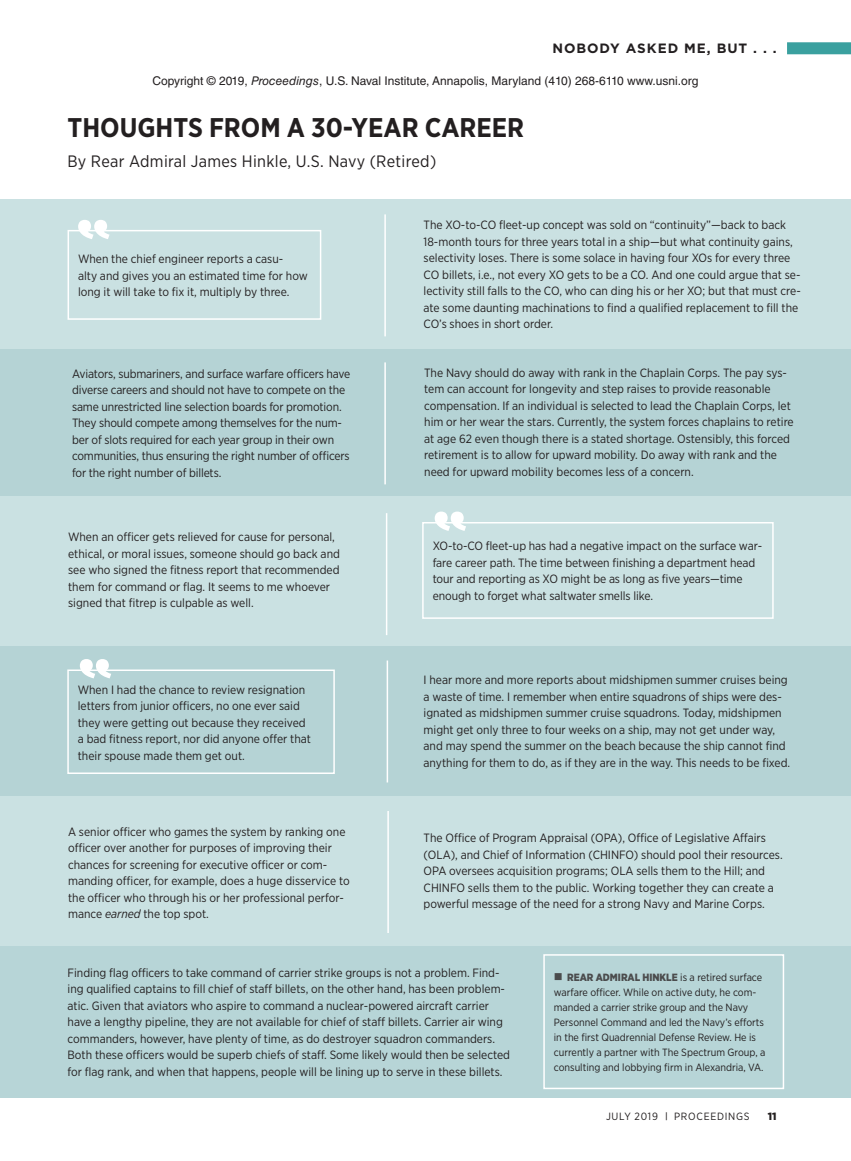
<style>
.page{position:relative;width:851px;height:1161px;background:#fff}
.page>*{position:absolute;margin:0;border:0;box-sizing:border-box;transform-origin:0 0}
.Body_first{font:800 72px "Inter Face";color:#fff}
.Title{font:700 27px "Gotham Narrow";color:#231f20}
.Byline{font:16.5px "Gotham Narrow";letter-spacing:.02em;color:#231f20}
.Dept_Header{font:700 13.5px "Gotham";letter-spacing:.07em;color:#231f20}
.Body_first-2{font:12px/16.5px "Gotham Narrow";color:#231f20}
.t1{font:12px "Helvetica LT Std";color:#231f20}
.Bio{font:10.5px/15px "Gotham Narrow";color:#231f20}
.Bio-2{font:10.5px "Gotham Narrow";letter-spacing:.07em;color:#231f20}
.t2{font:900 10.5px "Gotham";color:#231f20}
.s1{font-style:italic}
.s2{color:#4b4c4d}
.s3{font-weight:900;color:#4b4c4d}
.s4{font-family:"Helvetica LT Std"}
</style>
<div class="page">
<div style="left:787px;top:42px;width:63px;height:12px;background:#3aa09f"></div>
<div style="left:0;top:349px;width:850px;height:149px;background:#b5d3d5"></div>
<div style="left:0;top:646px;width:850px;height:150px;background:#b5d3d5"></div>
<div style="left:0;top:945px;width:850px;height:153px;background:#b7d5d7"></div>
<div style="left:0;top:199px;width:850px;height:150px;background:#cae1e2"></div>
<div style="left:0;top:496px;width:850px;height:150px;background:#cae1e2"></div>
<div style="left:0;top:796px;width:850px;height:149px;background:#cae1e2"></div>
<div style="left:68px;top:230px;width:253px;height:90px;border:2px solid #fff"></div>
<div style="left:422px;top:522px;width:351px;height:97px;border:2px solid #fff"></div>
<div style="left:67px;top:670px;width:268px;height:104px;border:2px solid #fff"></div>
<hr style="left:384px;top:214px;width:2px;height:122px;background:#fff">
<hr style="left:384px;top:362px;width:2px;height:122px;background:#fff">
<hr style="left:386px;top:513px;width:1px;height:122px;background:#fff">
<hr style="left:386px;top:661px;width:2px;height:121px;background:#fff">
<hr style="left:387px;top:811px;width:2px;height:122px;background:#fff">
<div style="left:543px;top:954px;width:241px;height:135px;border:2px solid #fff"></div>
<p class="Dept_Header" style="left:552px;top:39px;width:226px">NOBODY ASKED ME, BUT . . .</p>
<p class="t1" style="left:153px;top:74px;width:547px">Copyright © 2019, <span class="s1">Proceedings</span>, U.S. Naval Institute, Annapolis, Maryland (410) 268-6110 www.usni.org</p>
<p class="Title" style="left:68px;top:110px;width:458px">THOUGHTS FROM A 30-YEAR CAREER</p>
<p class="Byline" style="left:68px;top:151px;width:370px">By Rear Admiral James Hinkle, U.S. Navy (Retired)</p>
<p class="Body_first" style="left:76px;top:200px;width:35px">“</p>
<p class="Body_first-2" style="left:78px;top:250px;width:231px">When the chief engineer reports a casu-<br>alty and gives you an estimated time for how long it will take to fix it, multiply by three.</p>
<p class="Body_first-2" style="left:72px;top:365px;width:280px">Aviators, submariners, and surface warfare officers have diverse careers and should not have to compete on the same unrestricted line selection boards for promotion.<br>They should compete among themselves for the num&shy;ber of slots required for each year group in their own communities, thus ensuring the right number of officers for the right number of billets.</p>
<p class="Body_first-2" style="left:68px;top:529px;width:273px">When an officer gets relieved for cause for personal, ethical, or moral issues, someone should go back and see who signed the fitness report that recommended them for command or flag. It seems to me whoever signed that fitrep is culpable as well.</p>
<p class="Body_first" style="left:78px;top:640px;width:35px">“</p>
<p class="Body_first-2" style="left:78px;top:681px;width:235px">When I had the chance to review resignation letters from junior officers, no one ever said they were getting out because they received a bad fitness report, nor did anyone offer that their spouse made them get out.</p>
<p class="Body_first-2" style="left:68px;top:823px;width:283px">A senior officer who games the system by ranking one officer over another for purposes of improving their chances for screening for executive officer or com&shy;manding officer, for example, does a huge disservice to the officer who through his or her professional perfor&shy;mance <span class="s1">earned</span> the top spot.</p>
<p class="Body_first-2" style="left:423px;top:216px;width:378px">The XO-to-CO fleet-up concept was sold on “continuity”—back to back 18-month tours for three years total in a ship—but what continuity gains, selectivity loses. There is some solace in having four XOs for every three CO billets, i.e., not every XO gets to be a CO. And one could argue that se&shy;lectivity still falls to the CO, who can ding his or her XO; but that must cre&shy;ate some daunting machinations to find a qualified replacement to fill the CO’s shoes in short order.</p>
<p class="Body_first-2" style="left:424px;top:364px;width:371px">The Navy should do away with rank in the Chaplain Corps. The pay sys&shy;tem can account for longevity and step raises to provide reasonable compensation. If an individual is selected to lead the Chaplain Corps, let him or her wear the stars. Currently, the system forces chaplains to retire at age 62 even though there is a stated shortage. Ostensibly, this forced retirement is to allow for upward mobility. Do away with rank and the need for upward mobility becomes less of a concern.</p>
<p class="Body_first" style="left:432px;top:492px;width:35px">“</p>
<p class="Body_first-2" style="left:432px;top:538px;width:331px">XO-to-CO fleet-up has had a negative impact on the surface war&shy;fare career path. The time between finishing a department head tour and reporting as XO might be as long as five years—time enough to forget what saltwater smells like.</p>
<p class="Body_first-2" style="left:423px;top:672px;width:368px">I hear more and more reports about midshipmen summer cruises being a waste of time. I remember when entire squadrons of ships were des&shy;ignated as midshipmen summer cruise squadrons. Today, midshipmen might get only three to four weeks on a ship, may not get under way, and may spend the summer on the beach because the ship cannot find anything for them to do, as if they are in the way. This needs to be fixed.</p>
<p class="Body_first-2" style="left:423px;top:830px;width:360px">The Office of Program Appraisal (OPA), Office of Legislative Affairs (OLA), and Chief of Information (CHINFO) should pool their resources.<br>OPA oversees acquisition programs; OLA sells them to the Hill; and CHINFO sells them to the public. Working together they can create a powerful message of the need for a strong Navy and Marine Corps.</p>
<p class="Body_first-2" style="left:68px;top:964px;width:444px">Finding flag officers to take command of carrier strike groups is not a problem. Find&shy;ing qualified captains to fill chief of staff billets, on the other hand, has been problem&shy;atic. Given that aviators who aspire to command a nuclear-powered aircraft carrier have a lengthy pipeline, they are not available for chief of staff billets. Carrier air wing commanders, however, have plenty of time, as do destroyer squadron commanders.<br>Both these officers would be superb chiefs of staff. Some likely would then be selected for flag rank, and when that happens, people will be lining up to serve in these billets.</p>
<p class="Bio" style="left:554px;top:970px;width:213px"><span class="s2">■</span> <span class="s3">REAR ADMIRAL HINKLE</span> is a retired surface warfare officer. While on active duty, he com&shy;manded a carrier strike group and the Navy Personnel Command and led the Navy’s efforts in the first Quadrennial Defense Review. He is currently a partner with The Spectrum Group, a consulting and lobbying firm in Alexandria, VA.</p>
<p class="Bio-2" style="left:606px;top:1110px;width:145px">JULY 2019 <span class="s4">|</span> PROCEEDINGS</p>
<p class="t2" style="left:767px;top:1109px;width:10px">11</p>
</div>
